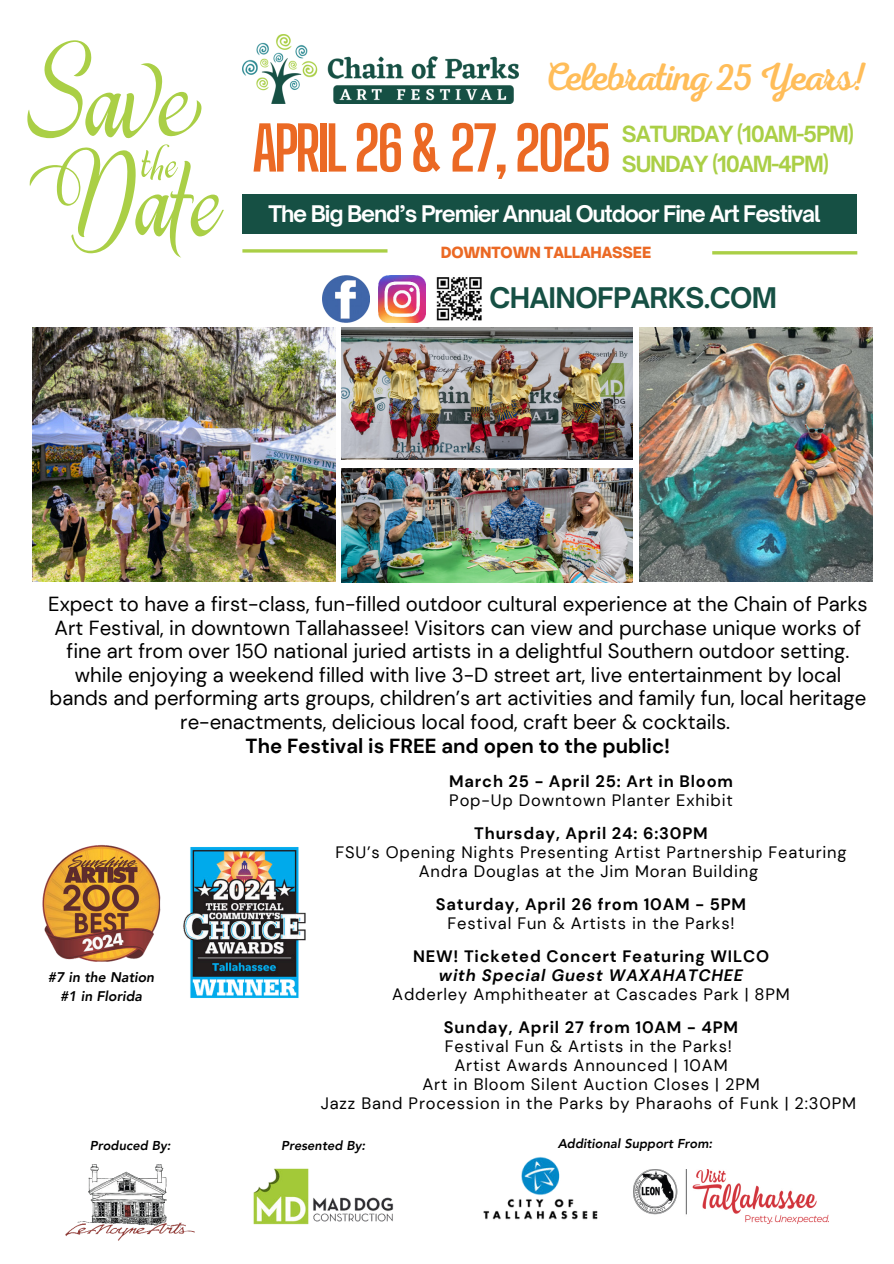
<style>
.page{position:relative;width:894px;height:1264px;background:#fff}
.page>*{position:absolute;margin:0;border:0;box-sizing:border-box;transform-origin:0 0}
.t1{font:700 60.3px "Big Shoulders Display";letter-spacing:-.055em;color:#eb6924}
.t2{font:39.6px "Nexa Script";letter-spacing:-.055em;color:#ffbd59}
.t3{font:700 27.15px "Open Sauce One";letter-spacing:-.02em;color:#165044}
.t4{font:700 21.9px "Open Sauce One";letter-spacing:-.055em;color:#fff}
.t5{font:700 21.3px/29.8px "Open Sauce One";letter-spacing:-.055em;color:#aacf46}
.t6{font:20.4px/23.7px "DM Sans";color:#000;text-align:center}
.t7{font:700 20.4px "DM Sans";color:#000}
.t8{font:16.5px/19px "DM Sans";letter-spacing:.05em;color:#000;text-align:center}
.t9{font:700 16.5px "DM Sans";letter-spacing:.05em;color:#000}
.t10{font:italic 700 16.5px "DM Sans";letter-spacing:.05em;color:#000}
.t11{font:900 14.85px "Open Sauce One";letter-spacing:-.01em;color:#eb6924}
.t12{font:italic 800 13.95px/19.4px "Avenir LT Pro";color:#000;text-align:center}
.t13{font:italic 800 12.9px "Avenir LT Pro";color:#000}
</style>
<div class="page">
<img style="left:33px;top:328px;width:303px;height:253px">
<img style="left:639px;top:328px;width:233px;height:253px">
<img style="left:341px;top:328px;width:291px;height:131px">
<div style="left:242px;top:194px;width:614px;height:40px;background:#165044"></div>
<img style="left:242px;top:35px;width:276px;height:69px">
<svg style="left:29px;top:144px;width:195px;height:113px"></svg>
<svg style="left:27px;top:40px;width:174px;height:98px"></svg>
<hr style="left:712px;top:251px;width:145px;height:3px;background:#aacf46">
<hr style="left:242px;top:249px;width:145px;height:3px;background:#aacf46">
<img style="left:341px;top:469px;width:291px;height:113px">
<img style="left:322px;top:275px;width:47px;height:48px">
<img style="left:378px;top:275px;width:48px;height:48px">
<img style="left:436px;top:277px;width:46px;height:44px">
<img style="left:483px;top:1157px;width:115px;height:63px">
<img style="left:253px;top:1168px;width:141px;height:57px">
<img style="left:65px;top:1164px;width:130px;height:77px">
<img style="left:633px;top:1169px;width:195px;height:54px">
<img style="left:183px;top:847px;width:123px;height:151px">
<img style="left:42px;top:845px;width:119px;height:117px">
<h2 class="t2" style="left:543px;top:53px;width:325px">Celebrating 25 Years!</h2>
<h1 class="t1" style="left:252px;top:107px;width:361px">APRIL 26 &amp; 27, 2025</h1>
<p class="t5" style="left:621px;top:118px;width:234px">SATURDAY (10AM-5PM)<br>SUNDAY (10AM-4PM)</p>
<p class="t4" style="left:268px;top:199px;width:553px">The Big Bend’s Premier Annual Outdoor Fine Art Festival</p>
<p class="t11" style="left:441px;top:242px;width:212px">DOWNTOWN TALLAHASSEE</p>
<h3 class="t3" style="left:489px;top:280px;width:289px">CHAINOFPARKS.COM</h3>
<p class="t6" style="left:48px;top:592px;width:820px">Expect to have a first-class, fun-filled outdoor cultural experience at the Chain of Parks Art Festival, in downtown Tallahassee! Visitors can view and purchase unique works of fine art from over 150 national juried artists in a delightful Southern outdoor setting. while enjoying a weekend filled with live 3-D street art, live entertainment by local bands and performing arts groups, children’s art activities and family fun, local heritage re-enactments, delicious local food, craft beer &amp; cocktails.</p>
<p class="t7" style="left:245px;top:733px;width:426px">The Festival is FREE and open to the public!</p>
<p class="t12" style="left:48px;top:967px;width:108px">#7 in the Nation #1 in Florida</p>
<p class="t9" style="left:449px;top:771px;width:285px">March 25 - April 25: Art in Bloom</p>
<p class="t8" style="left:449px;top:790px;width:285px">Pop-Up Downtown Planter Exhibit</p>
<p class="t9" style="left:474px;top:823px;width:235px">Thursday, April 24: 6:30PM</p>
<p class="t8" style="left:335px;top:842px;width:512px">FSU’s Opening Nights Presenting Artist Partnership Featuring<br>Andra Douglas at the Jim Moran Building</p>
<p class="t9" style="left:436px;top:894px;width:312px">Saturday, April 26 from 10AM - 5PM</p>
<p class="t8" style="left:447px;top:913px;width:288px">Festival Fun &amp; Artists in the Parks!</p>
<p class="t9" style="left:413px;top:946px;width:357px">NEW! Ticketed Concert Featuring WILCO</p>
<p class="t10" style="left:439px;top:965px;width:306px">with Special Guest WAXAHATCHEE</p>
<p class="t8" style="left:392px;top:984px;width:399px">Adderley Amphitheater at Cascades Park | 8PM</p>
<p class="t9" style="left:444px;top:1017px;width:296px">Sunday, April 27 from 10AM - 4PM</p>
<p class="t8" style="left:321px;top:1036px;width:536px">Festival Fun &amp; Artists in the Parks!<br>Artist Awards Announced | 10AM<br>Art in Bloom Silent Auction Closes | 2PM<br>Jazz Band Procession in the Parks by Pharaohs of Funk | 2:30PM</p>
<p class="t13" style="left:90px;top:1138px;width:82px">Produced By:</p>
<p class="t13" style="left:281px;top:1138px;width:86px">Presented By:</p>
<p class="t13" style="left:557px;top:1135px;width:156px">Additional Support From:</p>
</div>
